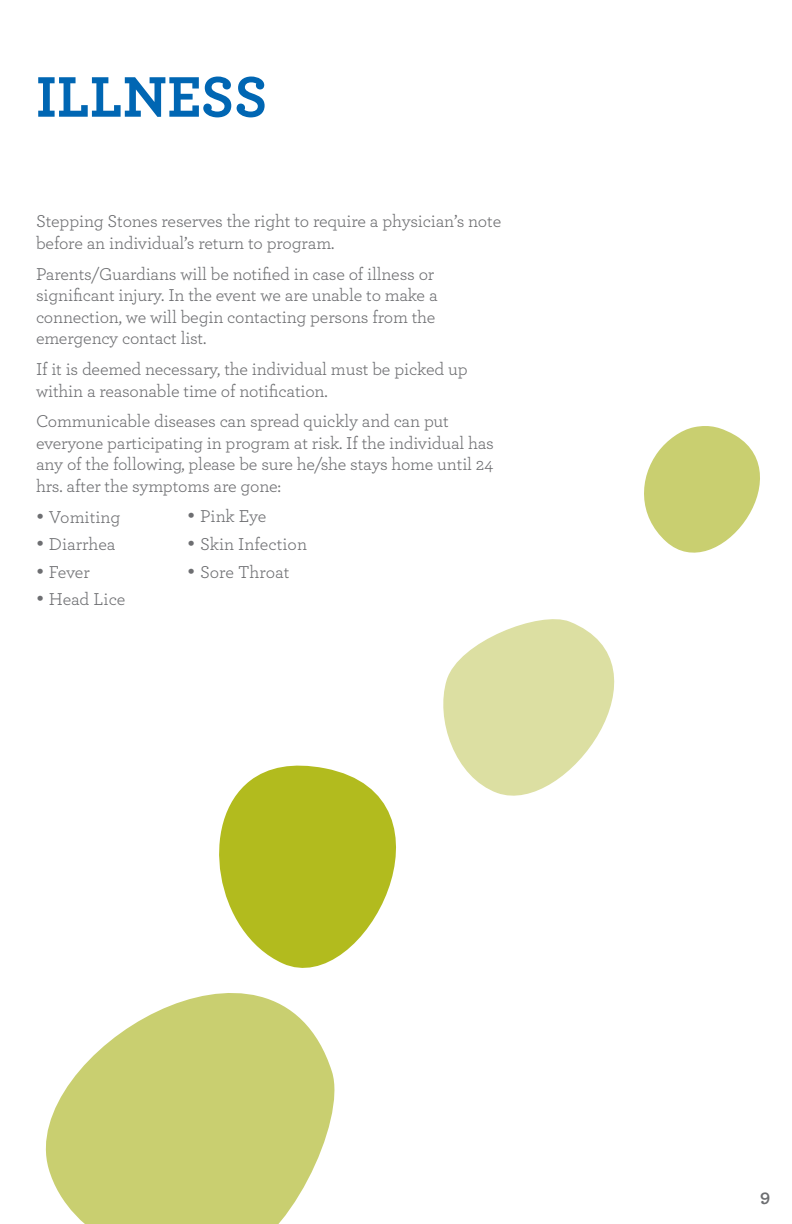
<style>
.page{position:relative;width:792px;height:1224px;background:#fff}
.page>*{position:absolute;margin:0;border:0;box-sizing:border-box;transform-origin:0 0}
.t1{font:700 60px "Archer";color:#0066b3}
.t2{font:18px/21.6px "Archer";letter-spacing:-.01em;color:#6d6e71}
.t3{font:700 18px "Archer";color:#6d6e71}
</style>
<div class="page">
<svg style="left:45px;top:997px;width:290px;height:227px;fill:#c9cf70"></svg>
<svg style="left:197px;top:765px;width:199px;height:235px;fill:#b2bb1e"></svg>
<svg style="left:443px;top:619px;width:172px;height:177px;fill:#dcdfa2"></svg>
<svg style="left:644px;top:426px;width:116px;height:127px"></svg>
<h1 class="t1" style="left:36px;top:49px;width:233px">ILLNESS</h1>
<p class="t2" style="left:36px;top:210px;width:467px">Stepping Stones reserves the right to require a physician’s note before an individual’s return to program.</p>
<p class="t2" style="left:36px;top:262px;width:403px">Parents/Guardians will be notified in case of illness or significant injury. In the event we are unable to make a connection, we will begin contacting persons from the emergency contact list.</p>
<p class="t2" style="left:36px;top:357px;width:433px">If it is deemed necessary, the individual must be picked up within a reasonable time of notification.</p>
<p class="t2" style="left:36px;top:410px;width:459px">Communicable diseases can spread quickly and can put everyone participating in program at risk. If the individual has any of the following, please be sure he/she stays home until 24 hrs. after the symptoms are gone:</p>
<p class="t2" style="left:36px;top:505px;width:86px">• Vomiting</p>
<p class="t2" style="left:36px;top:533px;width:81px">• Diarrhea</p>
<p class="t2" style="left:36px;top:560px;width:55px">• Fever</p>
<p class="t2" style="left:36px;top:588px;width:91px">• Head Lice</p>
<p class="t2" style="left:187px;top:505px;width:81px">• Pink Eye</p>
<p class="t2" style="left:187px;top:532px;width:121px">• Skin Infection</p>
<p class="t2" style="left:187px;top:560px;width:104px">• Sore Throat</p>
<p class="t3" style="left:760px;top:1182px;width:12px">9</p>
</div>
